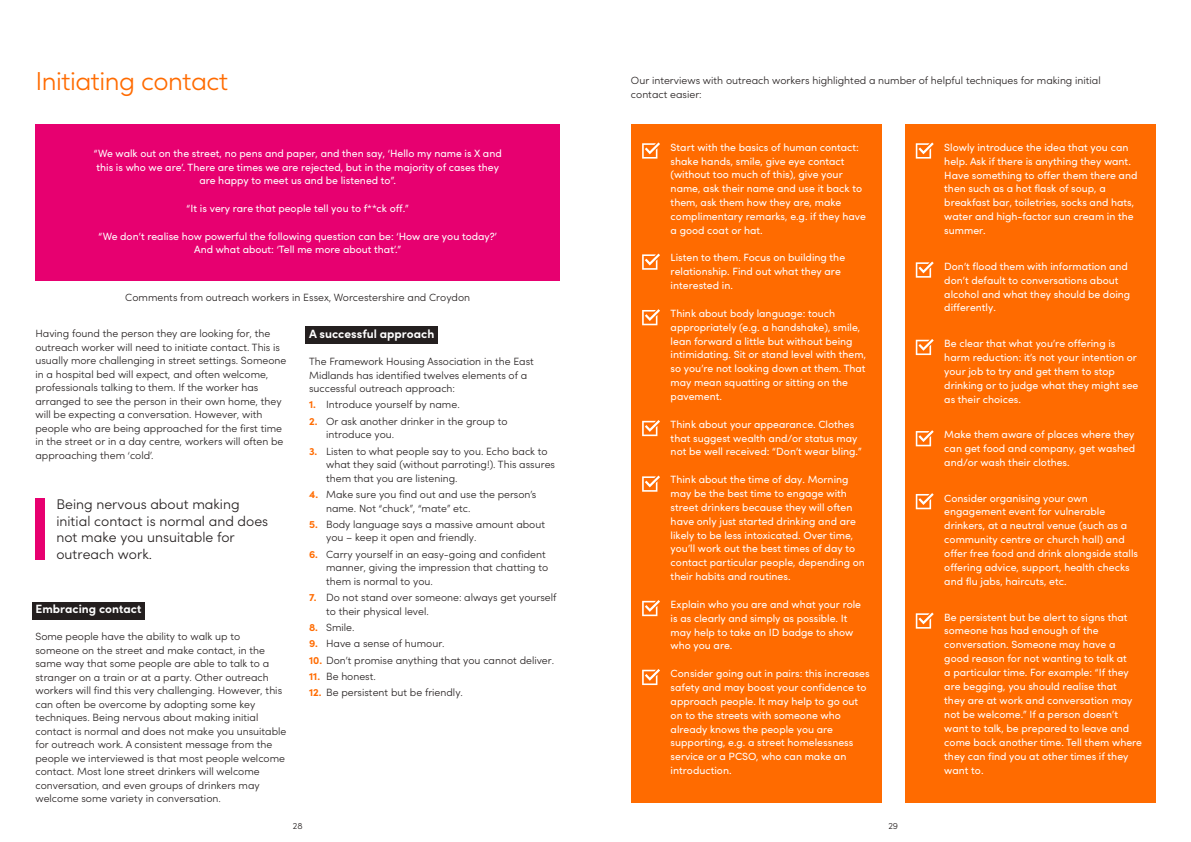
<style>
.page{position:relative;width:1191px;height:842px;background:#fff}
.page>*{position:absolute;margin:0;border:0;box-sizing:border-box;transform-origin:0 0}
.t1{font:300 26px "Change";letter-spacing:-.02em;color:#ff6b00}
.t2{font:300 14px/16.8px "Change";color:#241f1f}
.t3{font:700 12px "Change";color:#fff}
.t4{font:10.5px/13.8px "Change";color:#fff}
.t5{font:300 10.5px/13.5px "Change";color:#241f1f}
.t6{font:300 9px "Change";color:#241f1f}
.s1{font-weight:700;color:#ff6b00}
</style>
<div class="page">
<div style="left:305px;top:327px;width:133px;height:17px;background:#241f1f"></div>
<div style="left:32px;top:602px;width:113px;height:17px;background:#241f1f"></div>
<div style="left:35px;top:499px;width:10px;height:61px;background:#e70070"></div>
<div style="left:35px;top:124px;width:525px;height:157px;background:#e70070"></div>
<div style="left:631px;top:124px;width:251px;height:678px;background:#ff6b00"></div>
<svg style="left:642px;top:142px;width:18px;height:17px"></svg>
<svg style="left:642px;top:254px;width:18px;height:16px"></svg>
<svg style="left:642px;top:309px;width:18px;height:16px"></svg>
<svg style="left:642px;top:420px;width:18px;height:16px"></svg>
<svg style="left:642px;top:476px;width:18px;height:16px"></svg>
<svg style="left:642px;top:600px;width:18px;height:16px"></svg>
<svg style="left:642px;top:669px;width:18px;height:16px"></svg>
<div style="left:904px;top:124px;width:251px;height:678px;background:#ff6b00"></div>
<svg style="left:915px;top:142px;width:18px;height:17px"></svg>
<svg style="left:915px;top:262px;width:18px;height:16px"></svg>
<svg style="left:915px;top:339px;width:18px;height:16px"></svg>
<svg style="left:915px;top:430px;width:18px;height:16px"></svg>
<svg style="left:915px;top:493px;width:18px;height:16px"></svg>
<svg style="left:915px;top:612px;width:18px;height:17px"></svg>
<h1 class="t1" style="left:35px;top:62px;width:194px">Initiating contact</h1>
<p class="t4" style="left:94px;top:146px;width:409px;line-height:13.5px;text-align:center">“We walk out on the street, no pens and paper, and then say, ‘Hello my name is X and this is who we are’. There are times we are rejected, but in the majority of cases they are happy to meet us and be listened to”.</p>
<p class="t4" style="left:187px;top:201px;width:224px">“It is very rare that people tell you to f**ck off.”</p>
<p class="t4" style="left:98px;top:229px;width:400px;line-height:13.5px;text-align:center">“We don’t realise how powerful the following question can be: ‘How are you today?’<br>And what about: ‘Tell me more about that’.”</p>
<p class="t5" style="left:125px;top:290px;width:346px">Comments from outreach workers in Essex, Worcestershire and Croydon</p>
<p class="t5" style="left:35px;top:326px;width:252px">Having found the person they are looking for, the outreach worker will need to initiate contact. This is usually more challenging in street settings. Someone in a hospital bed will expect, and often welcome, professionals talking to them. If the worker has arranged to see the person in their own home, they will be expecting a conversation. However, with people who are being approached for the first time in the street or in a day centre, workers will often be approaching them ‘cold’.</p>
<h2 class="t2" style="left:56px;top:495px;width:213px">Being nervous about making initial contact is normal and does not make you unsuitable for outreach work.</h2>
<p class="t3" style="left:35px;top:600px;width:107px">Embracing contact</p>
<p class="t5" style="left:35px;top:629px;width:252px">Some people have the ability to walk up to someone on the street and make contact, in the same way that some people are able to talk to a stranger on a train or at a party. Other outreach workers will find this very challenging. However, this can often be overcome by adopting some key techniques. Being nervous about making initial contact is normal and does not make you unsuitable for outreach work. A consistent message from the people we interviewed is that most people welcome contact. Most lone street drinkers will welcome conversation, and even groups of drinkers may welcome some variety in conversation.</p>
<p class="t3" style="left:309px;top:325px;width:127px">A successful approach</p>
<p class="t5" style="left:309px;top:354px;width:226px">The Framework Housing Association in the East<br>Midlands has identified twelves elements of a successful outreach approach:</p>
<p class="t5" style="left:309px;top:397px;width:152px"><span class="s1">1.</span> Introduce yourself by name.</p>
<p class="t5" style="left:326px;top:414px;width:183px;text-indent:-17px"><span class="s1">2.</span> Or ask another drinker in the group to introduce you.</p>
<p class="t5" style="left:326px;top:444px;width:230px;text-indent:-17px"><span class="s1">3.</span> Listen to what people say to you. Echo back to what they said (without parroting!). This assures them that you are listening.</p>
<p class="t5" style="left:326px;top:487px;width:212px;text-indent:-17px"><span class="s1">4.</span> Make sure you find out and use the person’s name. Not “chuck”, “mate” etc.</p>
<p class="t5" style="left:326px;top:517px;width:220px;text-indent:-17px"><span class="s1">5.</span> Body language says a massive amount about you – keep it open and friendly.</p>
<p class="t5" style="left:326px;top:547px;width:224px;text-indent:-17px"><span class="s1">6.</span> Carry yourself in an easy-going and confident manner, giving the impression that chatting to them is normal to you.</p>
<p class="t5" style="left:326px;top:590px;width:232px;text-indent:-17px"><span class="s1">7.</span> Do not stand over someone: always get yourself to their physical level.</p>
<p class="t5" style="left:309px;top:620px;width:47px"><span class="s1">8.</span> Smile.</p>
<p class="t5" style="left:309px;top:636px;width:137px"><span class="s1">9.</span> Have a sense of humour.</p>
<p class="t5" style="left:309px;top:652px;width:247px"><span class="s1">10.</span> Don’t promise anything that you cannot deliver.</p>
<p class="t5" style="left:309px;top:669px;width:68px"><span class="s1">11.</span> Be honest.</p>
<p class="t5" style="left:309px;top:685px;width:155px"><span class="s1">12.</span> Be persistent but be friendly.</p>
<p class="t6" style="left:293px;top:819px;width:11px">28</p>
<p class="t5" style="left:631px;top:73px;width:471px">Our interviews with outreach workers highlighted a number of helpful techniques for making initial contact easier:</p>
<p class="t4" style="left:670px;top:140px;width:197px">Start with the basics of human contact: shake hands, smile, give eye contact (without too much of this), give your name, ask their name and use it back to them, ask them how they are, make complimentary remarks, e.g. if they have a good coat or hat.</p>
<p class="t4" style="left:670px;top:250px;width:176px">Listen to them. Focus on building the relationship. Find out what they are interested in.</p>
<p class="t4" style="left:670px;top:306px;width:197px">Think about body language: touch appropriately (e.g. a handshake), smile, lean forward a little but without being intimidating. Sit or stand level with them, so you’re not looking down at them. That may mean squatting or sitting on the pavement.</p>
<p class="t4" style="left:670px;top:417px;width:193px">Think about your appearance. Clothes that suggest wealth and/or status may not be well received: “Don’t wear bling.”</p>
<p class="t4" style="left:670px;top:472px;width:196px">Think about the time of day. Morning may be the best time to engage with street drinkers because they will often have only just started drinking and are likely to be less intoxicated. Over time, you’ll work out the best times of day to contact particular people, depending on their habits and routines.</p>
<p class="t4" style="left:670px;top:597px;width:192px">Explain who you are and what your role is as clearly and simply as possible. It may help to take an ID badge to show who you are.</p>
<p class="t4" style="left:670px;top:666px;width:201px">Consider going out in pairs: this increases safety and may boost your confidence to approach people. It may help to go out on to the streets with someone who already knows the people you are supporting, e.g. a street homelessness service or a PCSO, who can make an introduction.</p>
<p class="t6" style="left:888px;top:819px;width:11px">29</p>
<p class="t4" style="left:944px;top:139px;width:195px">Slowly introduce the idea that you can help. Ask if there is anything they want.<br>Have something to offer them there and then such as a hot flask of soup, a breakfast bar, toiletries, socks and hats, water and high-factor sun cream in the summer.</p>
<p class="t4" style="left:944px;top:258px;width:187px">Don’t flood them with information and don’t default to conversations about alcohol and what they should be doing differently.</p>
<p class="t4" style="left:944px;top:336px;width:196px">Be clear that what you’re offering is harm reduction: it’s not your intention or your job to try and get them to stop drinking or to judge what they might see as their choices.</p>
<p class="t4" style="left:944px;top:427px;width:192px;text-align:justify">Make them aware of places where they can get food and company, get washed and/or wash their clothes.</p>
<p class="t4" style="left:944px;top:490px;width:195px">Consider organising your own engagement event for vulnerable drinkers, at a neutral venue (such as a community centre or church hall) and offer free food and drink alongside stalls offering advice, support, health checks and flu jabs, haircuts, etc.</p>
<p class="t4" style="left:944px;top:609px;width:199px">Be persistent but be alert to signs that someone has had enough of the conversation. Someone may have a good reason for not wanting to talk at<br>a particular time. For example: “If they are begging, you should realise that<br>they are at work and conversation may not be welcome.” If a person doesn’t want to talk, be prepared to leave and come back another time. Tell them where they can find you at other times if they want to.</p>
</div>
